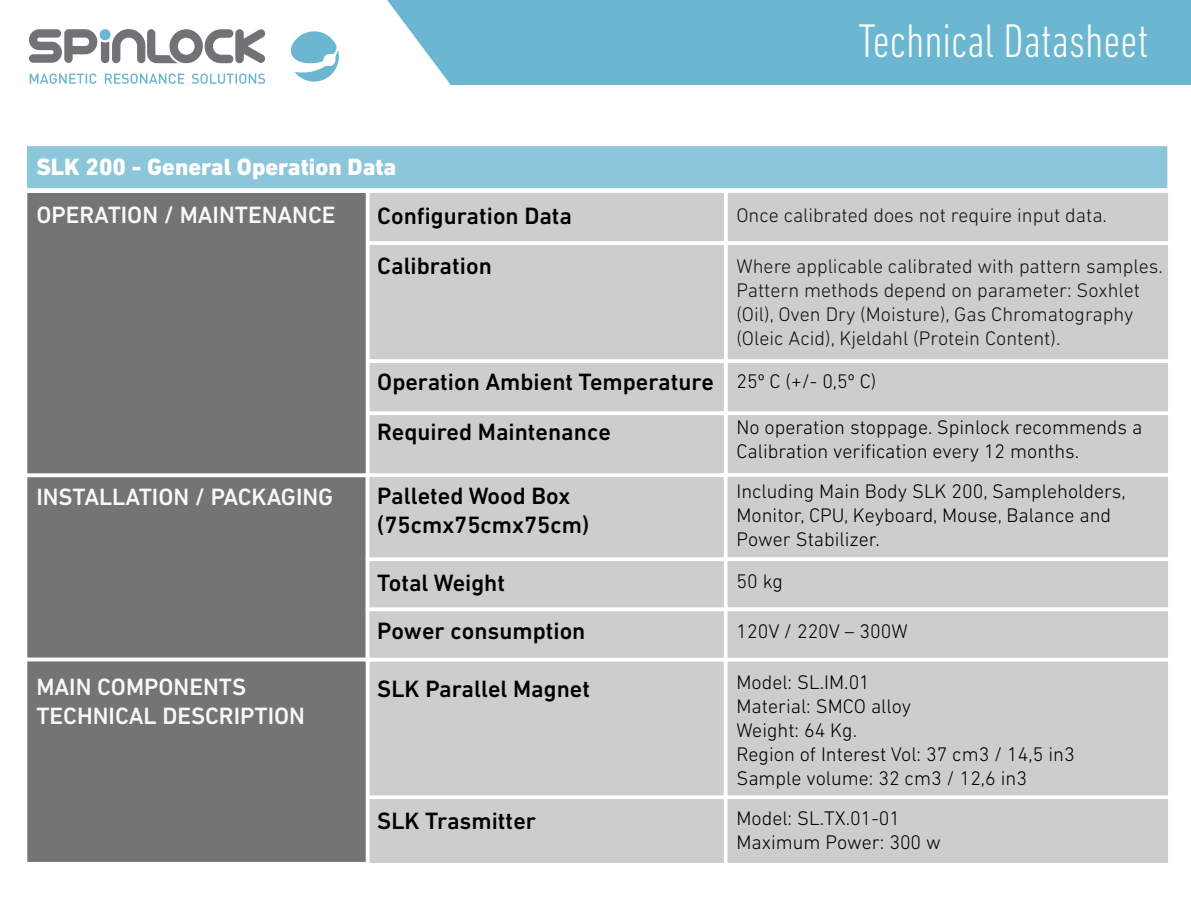
<style>
.page{position:relative;width:1191px;height:908px;background:#fff}
.page>*{position:absolute;margin:0;border:0;box-sizing:border-box;transform-origin:0 0}
.t1{font:300 condensed 48px "DIN Next LT Pro";color:#fbfbfb}
.t2{font:500 24px/50px "DIN Next LT Pro";color:#000}
.t3{font:500 24px/28.8px "DIN Next LT Pro";color:#f7f8f8}
.t4{font:800 24px "DIN Next LT Pro";color:#fff}
.t5{font:300 20px/24px "DIN Next LT Pro";color:#000}
.t6{font:300 20px/24px "DIN Next LT Pro";color:#131313}
</style>
<div class="page">
<div style="left:366px;top:657px;width:361px;height:144px;background:#cdcdcd;border:4px solid #fff"></div>
<div style="left:724px;top:657px;width:447px;height:144px;background:#cdcdcd;border:4px solid #fff"></div>
<div style="left:366px;top:795px;width:361px;height:71px;background:#cdcdcd;border:4px solid #fff"></div>
<div style="left:724px;top:795px;width:447px;height:71px;background:#cdcdcd;border:4px solid #fff"></div>
<div style="left:724px;top:189px;width:447px;height:56px;background:#cdcdcd;border:4px solid #fff"></div>
<div style="left:724px;top:241px;width:447px;height:122px;background:#cdcdcd;border:4px solid #fff"></div>
<div style="left:724px;top:359px;width:447px;height:56px;background:#cdcdcd;border:4px solid #fff"></div>
<div style="left:724px;top:411px;width:447px;height:66px;background:#cdcdcd;border:4px solid #fff"></div>
<div style="left:366px;top:189px;width:361px;height:56px;background:#cdcdcd;border:4px solid #fff"></div>
<div style="left:366px;top:241px;width:361px;height:122px;background:#cdcdcd;border:4px solid #fff"></div>
<div style="left:366px;top:359px;width:361px;height:56px;background:#cdcdcd;border:4px solid #fff"></div>
<div style="left:366px;top:411px;width:361px;height:66px;background:#cdcdcd;border:4px solid #fff"></div>
<div style="left:377px;top:0;width:814px;height:84px;background:#6bb6d0"></div>
<div style="left:23px;top:142px;width:1148px;height:50px;background:#8cc6da;border:4px solid #fff"></div>
<div style="left:24px;top:189px;width:345px;height:288px;background:#747474;border:4px solid #fff"></div>
<div style="left:24px;top:473px;width:345px;height:188px;background:#747474;border:4px solid #fff"></div>
<div style="left:24px;top:657px;width:345px;height:208px;background:#747474;border:4px solid #fff"></div>
<svg style="left:29px;top:0;width:430px;height:85px"></svg>
<svg style="left:30px;top:73px;width:235px;height:11px"></svg>
<svg style="left:29px;top:29px;width:236px;height:34px"></svg>
<svg style="left:290px;top:31px;width:49px;height:51px"></svg>
<div style="left:366px;top:473px;width:361px;height:88px;background:#cdcdcd;border:4px solid #fff"></div>
<div style="left:366px;top:557px;width:361px;height:54px;background:#cdcdcd;border:4px solid #fff"></div>
<div style="left:366px;top:607px;width:361px;height:54px;background:#cdcdcd;border:4px solid #fff"></div>
<div style="left:724px;top:473px;width:447px;height:88px;background:#cdcdcd;border:4px solid #fff"></div>
<div style="left:724px;top:557px;width:447px;height:54px;background:#cdcdcd;border:4px solid #fff"></div>
<div style="left:724px;top:607px;width:447px;height:54px;background:#cdcdcd;border:4px solid #fff"></div>
<p class="t4" style="left:36px;top:152px;width:361px">SLK 200 - General Operation Data</p>
<h1 class="t1" style="left:858px;top:13px;width:291px">Technical Datasheet</h1>
<p class="t3" style="left:36px;top:200px;width:301px">OPERATION / MAINTENANCE</p>
<p class="t6" style="left:736px;top:203px;width:372px">Once calibrated does not require input data.</p>
<p class="t2" style="left:377px;top:191px;width:196px">Configuration Data</p>
<p class="t3" style="left:36px;top:482px;width:298px">INSTALLATION / PACKAGING</p>
<p class="t3" style="left:36px;top:672px;width:270px">MAIN COMPONENTS<br>TECHNICAL DESCRIPTION</p>
<p class="t2" style="left:377px;top:241px;width:116px">Calibration</p>
<p class="t2" style="left:377px;top:357px;width:338px">Operation Ambient Temperature<br>Required Maintenance</p>
<p class="t6" style="left:736px;top:254px;width:428px">Where applicable calibrated with pattern samples.<br>Pattern methods depend on parameter: Soxhlet (Oil), Oven Dry (Moisture), Gas Chromatography (Oleic Acid), Kjeldahl (Protein Content).</p>
<p class="t5" style="left:736px;top:369px;width:141px">25º C (+/- 0,5º C)</p>
<p class="t5" style="left:736px;top:415px;width:407px">No operation stoppage. Spinlock recommends a<br>Calibration verification every 12 months.</p>
<p class="t2" style="left:377px;top:481px;width:213px;line-height:28.8px">Palleted Wood Box (75cmx75cmx75cm)</p>
<p class="t5" style="left:736px;top:479px;width:391px">Including Main Body SLK 200, Sampleholders,<br>Monitor, CPU, Keyboard, Mouse, Balance and<br>Power Stabilizer.</p>
<p class="t5" style="left:736px;top:569px;width:48px">50 kg</p>
<p class="t5" style="left:736px;top:619px;width:173px">120V / 220V – 300W</p>
<p class="t2" style="left:377px;top:557px;width:129px">Total Weight</p>
<p class="t2" style="left:377px;top:605px;width:210px">Power consumption</p>
<p class="t2" style="left:377px;top:663px;width:214px">SLK Parallel Magnet</p>
<p class="t2" style="left:377px;top:795px;width:160px">SLK Trasmitter</p>
<p class="t5" style="left:736px;top:669px;width:340px">Model: SL.IM.01<br>Material: SMCO alloy<br>Weight: 64 Kg.<br>Region of Interest Vol: 37 cm3 / 14,5 in3<br>Sample volume: 32 cm3 / 12,6 in3</p>
<p class="t5" style="left:736px;top:805px;width:206px">Model: SL.TX.01-01<br>Maximum Power: 300 w</p>
</div>
